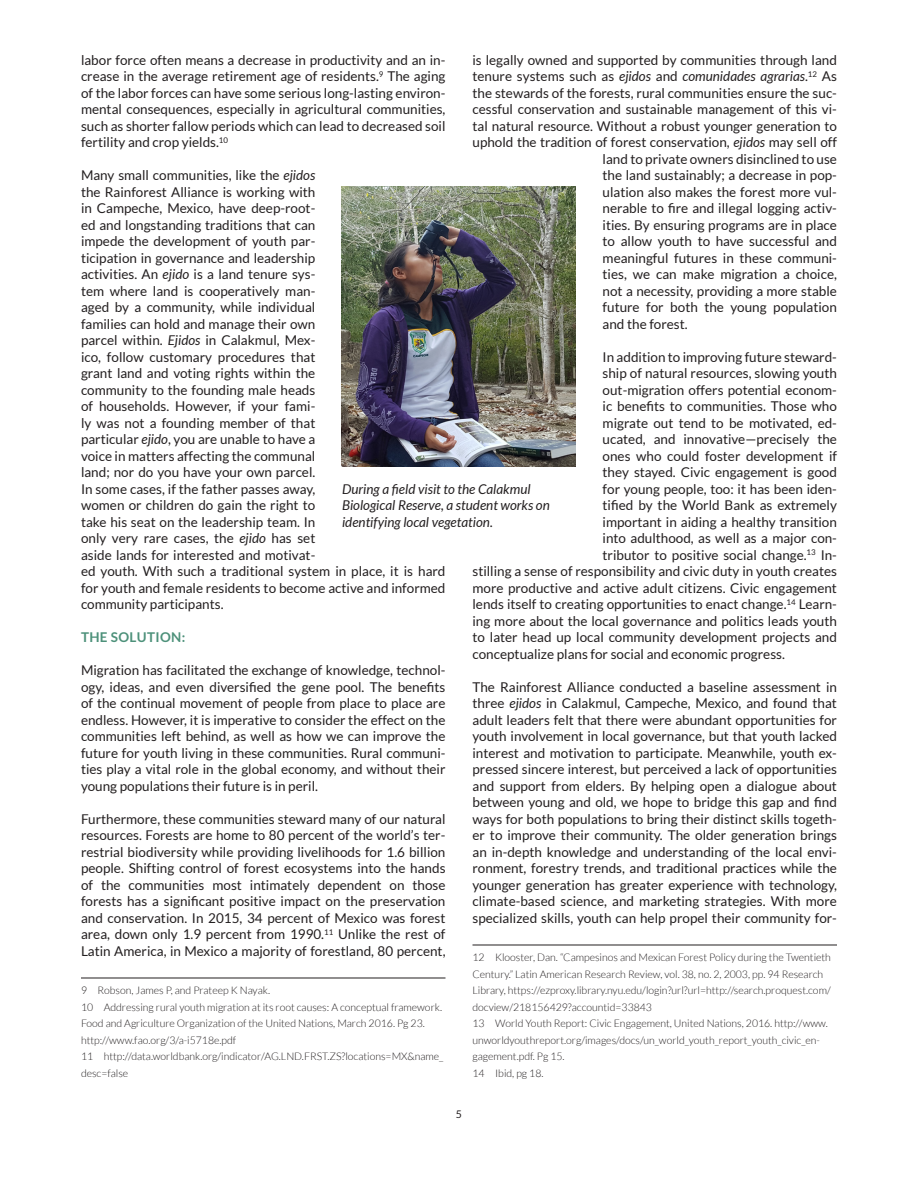
<style>
.page{position:relative;width:918px;height:1188px;background:#fff}
.page>*{position:absolute;margin:0;border:0;box-sizing:border-box;transform-origin:0 0}
.t1{font:13.5px/16.5px "Lato";color:#231f20;text-align:justify}
.t2{font:italic 13.5px/16.5px "Lato";color:#231f20}
.t3{font:700 13.5px "Lato";letter-spacing:.025em;color:#4d917a}
.Footnote_Text{font:300 10.5px/16.5px "Lato";color:#231f20}
.t4{font:10.5px "Lato";color:#231f20}
.s1{font-style:italic}
</style>
<div class="page">
<hr style="left:81px;top:978px;width:365px;height:1px;background:#231f20">
<hr style="left:472px;top:945px;width:365px;height:1px;background:#231f20">
<img style="left:342px;top:186px;width:234px;height:280px">
<p class="t1" style="left:81px;top:52px;width:366px">labor force often means a decrease in productivity and an in&shy;crease in the average retirement age of residents.<sup>9</sup> The aging of the labor forces can have some serious long-lasting environ&shy;mental consequences, especially in agricultural communities, such as shorter fallow periods which can lead to decreased soil fertility and crop yields.<sup>10</sup></p>
<p class="t1" style="left:81px;top:167px;width:366px;text-align:left">Many small communities, like the <span class="s1">ejidos<br></span>the Rainforest Alliance is working with<br>in Campeche, Mexico, have deep-root-<br>ed and longstanding traditions that can<br>impede the development of youth par-<br>ticipation in governance and leadership<br>activities. An <span class="s1">ejido</span> is a land tenure sys-<br>tem where land is cooperatively man-<br>aged by a community, while individual<br>families can hold and manage their own<br>parcel within. <span class="s1">Ejidos</span> in Calakmul, Mex-<br>ico, follow customary procedures that<br>grant land and voting rights within the<br>community to the founding male heads<br>of households. However, if your fami-<br>ly was not a founding member of that<br>particular <span class="s1">ejido</span>, you are unable to have a<br>voice in matters affecting the communal<br>land; nor do you have your own parcel.<br>In some cases, if the father passes away,<br>women or children do gain the right to<br>take his seat on the leadership team. In<br>only very rare cases, the <span class="s1">ejido</span> has set<br>aside lands for interested and motivat-<br>ed youth. With such a traditional system in place, it is hard for youth and female residents to become active and informed community participants.</p>
<p class="t3" style="left:81px;top:630px;width:106px">THE SOLUTION:</p>
<p class="t1" style="left:81px;top:662px;width:366px">Migration has facilitated the exchange of knowledge, technol&shy;ogy, ideas, and even diversified the gene pool. The benefits of the continual movement of people from place to place are endless. However, it is imperative to consider the effect on the communities left behind, as well as how we can improve the future for youth living in these communities. Rural communi&shy;ties play a vital role in the global economy, and without their young populations their future is in peril.</p>
<p class="t1" style="left:81px;top:811px;width:366px">Furthermore, these communities steward many of our natural resources. Forests are home to 80 percent of the world’s ter&shy;restrial biodiversity while providing livelihoods for 1.6 billion people. Shifting control of forest ecosystems into the hands of the communities most intimately dependent on those forests has a significant positive impact on the preservation and conservation. In 2015, 34 percent of Mexico was forest area, down only 1.9 percent from 1990.<sup>11</sup> Unlike the rest of Latin America, in Mexico a majority of forestland, 80 percent,</p>
<p class="Footnote_Text" style="left:81px;top:983px;width:191px">9 Robson, James P, and Prateep K Nayak.</p>
<p class="Footnote_Text" style="left:81px;top:999px;width:363px">10 Addressing rural youth migration at its root causes: A conceptual framework.<br>Food and Agriculture Organization of the United Nations, March 2016. Pg 23. http://www.fao.org/3/a-i5718e.pdf</p>
<p class="Footnote_Text" style="left:81px;top:1049px;width:364px">11 http://data.worldbank.org/indicator/AG.LND.FRST.ZS?locations=MX&amp;name_ desc=false</p>
<p class="t1" style="left:472px;top:52px;width:366px">is legally owned and supported by communities through land</p>
<p class="t1" style="left:472px;top:68px;width:366px">tenure systems such as <span class="s1">ejidos</span> and <span class="s1">comunidades agrarias</span>.<sup>12</sup> As</p>
<p class="t1" style="left:472px;top:85px;width:366px">the stewards of the forests, rural communities ensure the suc-</p>
<p class="t1" style="left:472px;top:101px;width:366px">cessful conservation and sustainable management of this vi-</p>
<p class="t1" style="left:472px;top:118px;width:366px">tal natural resource. Without a robust younger generation to</p>
<p class="t1" style="left:472px;top:134px;width:366px">uphold the tradition of forest conservation, <span class="s1">ejidos</span> may sell off</p>
<p class="t1" style="left:603px;top:151px;width:236px">land to private owners disinclined to use</p>
<p class="t1" style="left:603px;top:167px;width:236px">the land sustainably; a decrease in pop-</p>
<p class="t1" style="left:603px;top:184px;width:236px">ulation also makes the forest more vul-</p>
<p class="t1" style="left:603px;top:200px;width:236px">nerable to fire and illegal logging activ-</p>
<p class="t1" style="left:603px;top:217px;width:236px">ities. By ensuring programs are in place</p>
<p class="t1" style="left:603px;top:233px;width:236px">to allow youth to have successful and</p>
<p class="t1" style="left:603px;top:250px;width:236px">meaningful futures in these communi-</p>
<p class="t1" style="left:603px;top:266px;width:236px">ties, we can make migration a choice,</p>
<p class="t1" style="left:603px;top:283px;width:236px">not a necessity, providing a more stable</p>
<p class="t1" style="left:603px;top:299px;width:236px">future for both the young population</p>
<p class="t1" style="left:603px;top:316px;width:87px">and the forest.</p>
<p class="t1" style="left:603px;top:349px;width:236px">In addition to improving future steward-</p>
<p class="t1" style="left:603px;top:365px;width:236px">ship of natural resources, slowing youth</p>
<p class="t1" style="left:603px;top:382px;width:236px">out-migration offers potential econom-</p>
<p class="t1" style="left:603px;top:398px;width:236px">ic benefits to communities. Those who</p>
<p class="t1" style="left:603px;top:415px;width:236px">migrate out tend to be motivated, ed-</p>
<p class="t1" style="left:603px;top:431px;width:236px">ucated, and innovative—precisely the</p>
<p class="t1" style="left:603px;top:448px;width:236px">ones who could foster development if</p>
<p class="t1" style="left:603px;top:464px;width:236px">they stayed. Civic engagement is good</p>
<p class="t1" style="left:603px;top:481px;width:236px">for young people, too: it has been iden-</p>
<p class="t1" style="left:603px;top:497px;width:236px">tified by the World Bank as extremely</p>
<p class="t1" style="left:603px;top:514px;width:236px">important in aiding a healthy transition</p>
<p class="t1" style="left:603px;top:530px;width:236px">into adulthood, as well as a major con-</p>
<p class="t1" style="left:603px;top:547px;width:236px">tributor to positive social change.<sup>13</sup> In-</p>
<p class="t1" style="left:472px;top:563px;width:366px">stilling a sense of responsibility and civic duty in youth creates</p>
<p class="t1" style="left:472px;top:580px;width:366px">more productive and active adult citizens. Civic engagement</p>
<p class="t1" style="left:472px;top:596px;width:366px">lends itself to creating opportunities to enact change.<sup>14</sup> Learn-</p>
<p class="t1" style="left:472px;top:613px;width:366px">ing more about the local governance and politics leads youth</p>
<p class="t1" style="left:472px;top:629px;width:366px">to later head up local community development projects and</p>
<p class="t1" style="left:472px;top:646px;width:314px">conceptualize plans for social and economic progress.</p>
<p class="t1" style="left:472px;top:679px;width:366px">The Rainforest Alliance conducted a baseline assessment in three <span class="s1">ejidos</span> in Calakmul, Campeche, Mexico, and found that adult leaders felt that there were abundant opportunities for youth involvement in local governance, but that youth lacked interest and motivation to participate. Meanwhile, youth ex&shy;pressed sincere interest, but perceived a lack of opportunities and support from elders. By helping open a dialogue about between young and old, we hope to bridge this gap and find ways for both populations to bring their distinct skills togeth&shy;er to improve their community. The older generation brings an in-depth knowledge and understanding of the local envi&shy;ronment, forestry trends, and traditional practices while the younger generation has greater experience with technology, climate-based science, and marketing strategies. With more specialized skills, youth can help propel their community for-</p>
<p class="Footnote_Text" style="left:472px;top:950px;width:360px">12 Klooster, Dan. “Campesinos and Mexican Forest Policy during the Twentieth Century.” Latin American Research Review, vol. 38, no. 2, 2003, pp. 94 Research Library, https://ezproxy.library.nyu.edu/login?url?url=http://search.proquest.com/ docview/218156429?accountid=33843</p>
<p class="Footnote_Text" style="left:472px;top:1016px;width:357px">13 World Youth Report: Civic Engagement, United Nations, 2016. http://www. unworldyouthreport.org/images/docs/un_world_youth_report_youth_civic_en&shy;gagement.pdf. Pg 15.</p>
<p class="Footnote_Text" style="left:472px;top:1065px;width:73px">14 Ibid, pg 18.</p>
<p class="t2" style="left:342px;top:481px;width:209px">During a field visit to the Calakmul<br>Biological Reserve, a student works on identifying local vegetation.</p>
<p class="t4" style="left:456px;top:1109px;width:8px">5</p>
</div>
